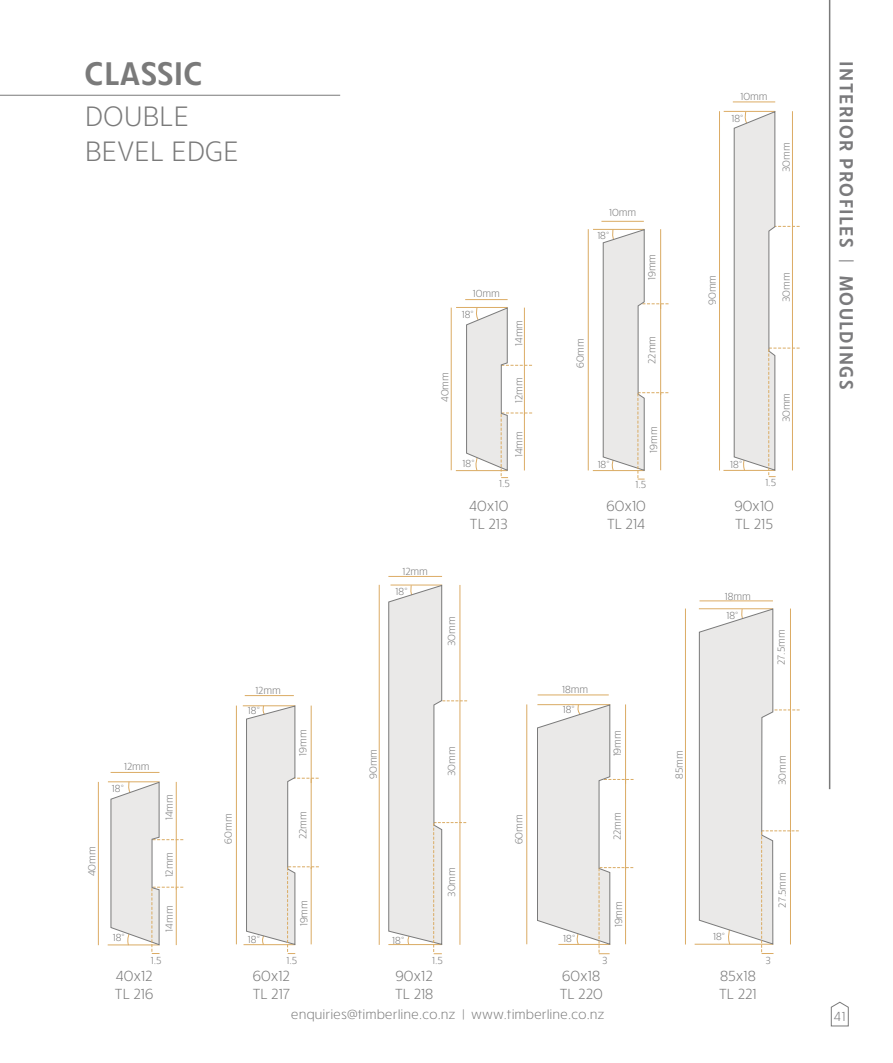
<style>
.page{position:relative;width:893px;height:1063px;background:#fff}
.page>*{position:absolute;margin:0;border:0;box-sizing:border-box;transform-origin:0 0}
.t1{font:600 33.6px "Ruck Sack";letter-spacing:.01em;color:#7a7a7a}
.t2{font:300 28.8px/34.5px "Ruck Sack";letter-spacing:.01em;color:#7a7a7a}
.t3{font:600 19.5px "Ruck Sack";letter-spacing:.07em;color:#7a7a7c}
.t4{font:300 15px/18px "Ruck Sack";color:#7a7a7a}
.t5{font:300 13.5px "Ruck Sack";color:#7a7a7a}
.t6{font:300 13.5px "Ruck Sack";color:#7a7a7c}
.t7{font:300 10.5px "Ruck Sack";color:#7a7a7a}
</style>
<div class="page">
<hr style="left:829px;top:0;width:1px;height:789px;background:#7a7a7a">
<svg style="left:830px;top:1001px;width:19px;height:26px"></svg>
<hr style="left:0;top:95px;width:340px;height:1px;background:#7a7a7a">
<hr style="left:451px;top:308px;width:1px;height:162px;background:#dcac65">
<hr style="left:465px;top:299px;width:43px;height:1px;background:#dcac65">
<hr style="left:456px;top:307px;width:52px;height:1px;background:#dcac65">
<hr style="left:456px;top:470px;width:52px;height:1px;background:#daab63">
<svg style="left:466px;top:307px;width:66px;height:171px"></svg>
<hr style="left:588px;top:229px;width:1px;height:241px;background:#daab63">
<hr style="left:601px;top:221px;width:43px;height:1px;background:#daab63">
<hr style="left:593px;top:229px;width:52px;height:1px;background:#daab63">
<hr style="left:593px;top:470px;width:52px;height:1px;background:#daab63">
<svg style="left:602px;top:229px;width:66px;height:251px"></svg>
<hr style="left:719px;top:111px;width:1px;height:359px;background:#dcac65">
<hr style="left:733px;top:102px;width:42px;height:1px;background:#dcac65">
<hr style="left:724px;top:111px;width:51px;height:1px;background:#dcac65">
<hr style="left:723px;top:470px;width:52px;height:1px;background:#daab63">
<svg style="left:733px;top:111px;width:67px;height:366px"></svg>
<hr style="left:98px;top:782px;width:1px;height:163px;background:#dcac65">
<hr style="left:111px;top:772px;width:48px;height:1px;background:#dcac65">
<hr style="left:108px;top:782px;width:51px;height:1px;background:#dcac65">
<hr style="left:108px;top:945px;width:51px;height:1px;background:#daab63">
<svg style="left:110px;top:781px;width:73px;height:173px"></svg>
<hr style="left:236px;top:706px;width:1px;height:238px;background:#daab63">
<hr style="left:245px;top:695px;width:49px;height:1px;background:#daab63">
<hr style="left:243px;top:706px;width:52px;height:1px;background:#daab63">
<hr style="left:244px;top:944px;width:51px;height:1px;background:#daab63">
<svg style="left:246px;top:705px;width:73px;height:249px"></svg>
<hr style="left:379px;top:585px;width:1px;height:360px;background:#dcac65">
<hr style="left:388px;top:576px;width:54px;height:1px;background:#dcac65">
<svg style="left:388px;top:584px;width:79px;height:370px"></svg>
<hr style="left:526px;top:704px;width:1px;height:240px;background:#daab63">
<hr style="left:538px;top:695px;width:71px;height:1px;background:#daab63">
<svg style="left:537px;top:704px;width:96px;height:250px"></svg>
<hr style="left:685px;top:609px;width:1px;height:336px;background:#dcac65">
<hr style="left:699px;top:601px;width:74px;height:1px;background:#dcac65">
<hr style="left:695px;top:944px;width:78px;height:1px;background:#daab63">
<svg style="left:699px;top:608px;width:101px;height:346px"></svg>
<h1 class="t1" style="left:84px;top:50px;width:120px">CLASSIC</h1>
<h2 class="t2" style="left:85px;top:98px;width:155px">DOUBLE<br>BEVEL EDGE</h2>
<p class="t7" style="left:85px;top:876px;width:31px;rotate:-90deg">40mm</p>
<p class="t7" style="left:124px;top:759px;width:27px">12mm</p>
<p class="t7" style="left:112px;top:781px;width:14px">18°</p>
<p class="t7" style="left:113px;top:931px;width:14px">18°</p>
<p class="t7" style="left:162px;top:820px;width:27px;rotate:-90deg">14mm</p>
<p class="t7" style="left:162px;top:877px;width:27px;rotate:-90deg">12mm</p>
<p class="t7" style="left:162px;top:932px;width:27px;rotate:-90deg">14mm</p>
<p class="t7" style="left:151px;top:953px;width:12px">1.5</p>
<p class="t7" style="left:255px;top:683px;width:27px">12mm</p>
<p class="t7" style="left:248px;top:704px;width:14px">18°</p>
<p class="t7" style="left:296px;top:756px;width:28px;rotate:-90deg">19mm</p>
<p class="t7" style="left:221px;top:844px;width:31px;rotate:-90deg">60mm</p>
<p class="t7" style="left:296px;top:839px;width:29px;rotate:-90deg">22mm</p>
<p class="t7" style="left:248px;top:932px;width:14px">18°</p>
<p class="t7" style="left:297px;top:926px;width:28px;rotate:-90deg">19mm</p>
<p class="t7" style="left:287px;top:953px;width:12px">1.5</p>
<p class="t7" style="left:366px;top:779px;width:31px;rotate:-90deg">90mm</p>
<p class="t7" style="left:740px;top:90px;width:29px">10mm</p>
<p class="t7" style="left:731px;top:112px;width:14px">18°</p>
<p class="t7" style="left:779px;top:172px;width:31px;rotate:-90deg">30mm</p>
<p class="t7" style="left:438px;top:402px;width:31px;rotate:-90deg">40mm</p>
<p class="t7" style="left:609px;top:206px;width:29px">10mm</p>
<p class="t7" style="left:473px;top:287px;width:29px">10mm</p>
<p class="t7" style="left:462px;top:307px;width:14px">18°</p>
<p class="t7" style="left:463px;top:456px;width:14px">18°</p>
<p class="t7" style="left:512px;top:346px;width:27px;rotate:-90deg">14mm</p>
<p class="t7" style="left:512px;top:403px;width:27px;rotate:-90deg">12mm</p>
<p class="t7" style="left:512px;top:457px;width:27px;rotate:-90deg">14mm</p>
<p class="t7" style="left:499px;top:476px;width:12px">1.5</p>
<p class="t7" style="left:597px;top:228px;width:14px">18°</p>
<p class="t7" style="left:573px;top:368px;width:31px;rotate:-90deg">60mm</p>
<p class="t7" style="left:598px;top:458px;width:14px">18°</p>
<p class="t7" style="left:645px;top:280px;width:28px;rotate:-90deg">19mm</p>
<p class="t7" style="left:645px;top:364px;width:29px;rotate:-90deg">22mm</p>
<p class="t7" style="left:646px;top:453px;width:28px;rotate:-90deg">19mm</p>
<p class="t7" style="left:635px;top:477px;width:12px">1.5</p>
<p class="t7" style="left:705px;top:305px;width:31px;rotate:-90deg">90mm</p>
<p class="t7" style="left:779px;top:302px;width:31px;rotate:-90deg">30mm</p>
<p class="t7" style="left:730px;top:457px;width:14px">18°</p>
<p class="t7" style="left:779px;top:422px;width:31px;rotate:-90deg">30mm</p>
<p class="t7" style="left:765px;top:475px;width:12px">1.5</p>
<h3 class="t4" style="left:469px;top:496px;width:41px">40x10<br>TL 213</h3>
<h3 class="t4" style="left:606px;top:496px;width:41px">60x10<br>TL 214</h3>
<h3 class="t4" style="left:734px;top:496px;width:41px">90x10<br>TL 215</h3>
<p class="t7" style="left:402px;top:564px;width:27px">12mm</p>
<p class="t7" style="left:396px;top:584px;width:14px">18°</p>
<p class="t7" style="left:444px;top:646px;width:31px;rotate:-90deg">30mm</p>
<p class="t7" style="left:392px;top:933px;width:14px">18°</p>
<p class="t7" style="left:444px;top:776px;width:31px;rotate:-90deg">30mm</p>
<p class="t7" style="left:444px;top:897px;width:31px;rotate:-90deg">30mm</p>
<p class="t7" style="left:512px;top:844px;width:31px;rotate:-90deg">60mm</p>
<p class="t7" style="left:562px;top:682px;width:28px">18mm</p>
<p class="t7" style="left:563px;top:703px;width:14px">18°</p>
<p class="t7" style="left:563px;top:931px;width:14px">18°</p>
<p class="t7" style="left:610px;top:756px;width:28px;rotate:-90deg">19mm</p>
<p class="t7" style="left:610px;top:840px;width:29px;rotate:-90deg">22mm</p>
<p class="t7" style="left:611px;top:927px;width:28px;rotate:-90deg">19mm</p>
<p class="t7" style="left:672px;top:779px;width:30px;rotate:-90deg">85mm</p>
<p class="t7" style="left:725px;top:589px;width:28px">18mm</p>
<p class="t7" style="left:726px;top:608px;width:14px">18°</p>
<p class="t7" style="left:774px;top:665px;width:37px;rotate:-90deg">27.5mm</p>
<p class="t7" style="left:775px;top:785px;width:31px;rotate:-90deg">30mm</p>
<p class="t7" style="left:713px;top:930px;width:14px">18°</p>
<p class="t7" style="left:775px;top:908px;width:37px;rotate:-90deg">27.5mm</p>
<p class="t7" style="left:432px;top:953px;width:12px">1.5</p>
<p class="t7" style="left:602px;top:953px;width:7px">3</p>
<p class="t7" style="left:766px;top:953px;width:7px">3</p>
<h3 class="t4" style="left:115px;top:966px;width:40px">40x12<br>TL 216</h3>
<h3 class="t4" style="left:253px;top:966px;width:39px">60x12<br>TL 217</h3>
<h3 class="t4" style="left:560px;top:966px;width:45px">60x18<br>TL 220</h3>
<h3 class="t4" style="left:395px;top:966px;width:40px">90x12<br>TL 218</h3>
<h3 class="t4" style="left:719px;top:966px;width:39px">85x18<br>TL 221</h3>
<h3 class="t3" style="left:860px;top:61px;width:329px;rotate:90deg">INTERIOR PROFILES | MOULDINGS</h3>
<p class="t5" style="left:291px;top:1005px;width:315px">enquiries@timberline.co.nz | www.timberline.co.nz</p>
<p class="t6" style="left:834px;top:1007px;width:13px">41</p>
</div>
